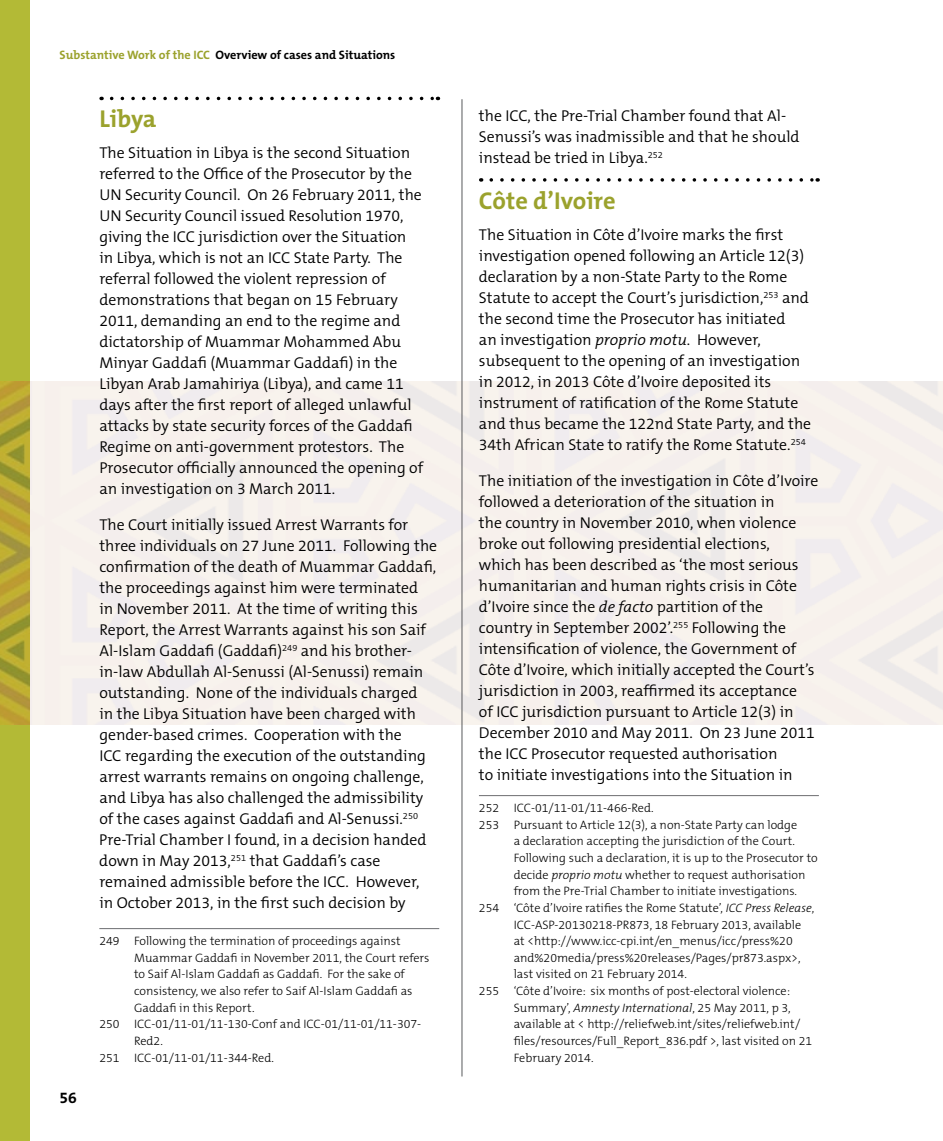
<style>
.page{position:relative;width:943px;height:1141px;background:#fff}
.page>*{position:absolute;margin:0;border:0;box-sizing:border-box;transform-origin:0 0}
.t1{font:700 24.5px "The Mix B7";color:#9ba22d}
.t2{font:300 15.75px/21px "The Mix B4";color:#000}
.t3{font:700 15.75px "The Mix B7";color:#000}
.t4{font:300 12.25px "The Mix B3";color:#000}
.t5{font:700 12.25px "The Mix B7";color:#000}
.s1{color:#9ba22d}
.s2{font-style:italic}
</style>
<div class="page">
<svg style="left:0;top:0;width:30px;height:1141px;background:#b3b235"></svg>
<hr style="left:461px;top:99px;width:1px;height:977px;background:#58595b">
<svg style="left:112px;top:97px;width:326px;height:3px"></svg>
<hr style="left:99px;top:928px;width:340px;height:1px;background:#6d6e71">
<svg style="left:491px;top:178px;width:320px;height:4px"></svg>
<hr style="left:479px;top:795px;width:340px;height:1px;background:#6d6e71">
<p class="t5" style="left:60px;top:48px;width:337px"><span class="s1">Substantive Work of the ICC</span> Overview of cases and Situations</p>
<p class="t3" style="left:60px;top:1090px;width:19px">56</p>
<h1 class="t1" style="left:99px;top:106px;width:59px">Libya</h1>
<p class="t2" style="left:99px;top:143px;width:325px">The Situation in Libya is the second Situation referred to the Office of the Prosecutor by the UN Security Council. On 26 February 2011, the UN Security Council issued Resolution 1970, giving the ICC jurisdiction over the Situation in Libya, which is not an ICC State Party. The referral followed the violent repression of demonstrations that began on 15 February 2011, demanding an end to the regime and dictatorship of Muammar Mohammed Abu Minyar Gaddafi (Muammar Gaddafi) in the Libyan Arab Jamahiriya (Libya), and came 11 days after the first report of alleged unlawful attacks by state security forces of the Gaddafi Regime on anti-government protestors. The Prosecutor officially announced the opening of an investigation on 3 March 2011.</p>
<p class="t2" style="left:99px;top:515px;width:339px">The Court initially issued Arrest Warrants for three individuals on 27 June 2011. Following the confirmation of the death of Muammar Gaddafi, the proceedings against him were terminated<br>in November 2011. At the time of writing this Report, the Arrest Warrants against his son Saif Al-Islam Gaddafi (Gaddafi)<sup>249</sup> and his brother&shy;in-law Abdullah Al-Senussi (Al-Senussi) remain outstanding. None of the individuals charged<br>in the Libya Situation have been charged with gender-based crimes. Cooperation with the<br>ICC regarding the execution of the outstanding arrest warrants remains on ongoing challenge, and Libya has also challenged the admissibility of the cases against Gaddafi and Al-Senussi.<sup>250<br></sup>Pre-Trial Chamber I found, in a decision handed down in May 2013,<sup>251</sup> that Gaddafi’s case remained admissible before the ICC. However,<br>in October 2013, in the first such decision by</p>
<p class="t4" style="left:99px;top:935px;width:303px">249 Following the termination of proceedings against</p>
<p class="t4" style="left:134px;top:951px;width:297px">Muammar Gaddafi in November 2011, the Court refers</p>
<p class="t4" style="left:134px;top:968px;width:272px">to Saif Al-Islam Gaddafi as Gaddafi. For the sake of</p>
<p class="t4" style="left:134px;top:985px;width:280px">consistency, we also refer to Saif Al-Islam Gaddafi as</p>
<p class="t4" style="left:134px;top:1001px;width:122px">Gaddafi in this Report.</p>
<p class="t4" style="left:99px;top:1018px;width:323px">250 ICC-01/11-01/11-130-Conf and ICC-01/11-01/11-307-</p>
<p class="t4" style="left:134px;top:1035px;width:30px">Red2.</p>
<p class="t4" style="left:99px;top:1051px;width:176px">251 ICC-01/11-01/11-344-Red.</p>
<p class="t2" style="left:479px;top:106px;width:322px">the ICC, the Pre-Trial Chamber found that Al-<br>Senussi’s was inadmissible and that he should instead be tried in Libya.<sup>252</sup></p>
<h1 class="t1" style="left:479px;top:188px;width:138px">Côte d’Ivoire</h1>
<p class="t2" style="left:479px;top:225px;width:334px">The Situation in Côte d’Ivoire marks the first investigation opened following an Article 12(3) declaration by a non-State Party to the Rome Statute to accept the Court’s jurisdiction,<sup>253</sup> and the second time the Prosecutor has initiated<br>an investigation <span class="s2">proprio motu</span>. However, subsequent to the opening of an investigation in 2012, in 2013 Côte d’Ivoire deposited its instrument of ratification of the Rome Statute and thus became the 122nd State Party, and the 34th African State to ratify the Rome Statute.<sup>254</sup></p>
<p class="t2" style="left:479px;top:471px;width:341px">The initiation of the investigation in Côte d’Ivoire followed a deterioration of the situation in<br>the country in November 2010, when violence broke out following presidential elections,<br>which has been described as ‘the most serious humanitarian and human rights crisis in Côte d’Ivoire since the <span class="s2">de facto</span> partition of the country in September 2002’.<sup>255</sup> Following the intensification of violence, the Government of Côte d’Ivoire, which initially accepted the Court’s jurisdiction in 2003, reaffirmed its acceptance<br>of ICC jurisdiction pursuant to Article 12(3) in December 2010 and May 2011. On 23 June 2011 the ICC Prosecutor requested authorisation<br>to initiate investigations into the Situation in</p>
<p class="t4" style="left:479px;top:802px;width:176px">252 ICC-01/11-01/11-466-Red.</p>
<p class="t4" style="left:479px;top:818px;width:320px">253 Pursuant to Article 12(3), a non-State Party can lodge</p>
<p class="t4" style="left:513px;top:835px;width:283px">a declaration accepting the jurisdiction of the Court.</p>
<p class="t4" style="left:513px;top:852px;width:306px">Following such a declaration, it is up to the Prosecutor to</p>
<p class="t4" style="left:513px;top:868px;width:293px">decide <span class="s2">proprio motu</span> whether to request authorisation</p>
<p class="t4" style="left:513px;top:885px;width:285px">from the Pre-Trial Chamber to initiate investigations.</p>
<p class="t4" style="left:479px;top:902px;width:337px">254 ‘Côte d’Ivoire ratifies the Rome Statute’, <span class="s2">ICC Press Release</span>,</p>
<p class="t4" style="left:513px;top:918px;width:289px">ICC-ASP-20130218-PR873, 18 February 2013, available</p>
<p class="t4" style="left:513px;top:935px;width:280px">at &lt;http://www.icc-cpi.int/en_menus/icc/press%20</p>
<p class="t4" style="left:513px;top:951px;width:288px">and%20media/press%20releases/Pages/pr873.aspx&gt;,</p>
<p class="t4" style="left:513px;top:968px;width:175px">last visited on 21 February 2014.</p>
<p class="t4" style="left:479px;top:985px;width:313px">255 ‘Côte d’Ivoire: six months of post-electoral violence:</p>
<p class="t4" style="left:513px;top:1001px;width:278px">Summary’, <span class="s2">Amnesty International</span>, 25 May 2011, p 3,</p>
<p class="t4" style="left:513px;top:1018px;width:288px">available at &lt; http://reliefweb.int/sites/reliefweb.int/</p>
<p class="t4" style="left:513px;top:1034px;width:300px">files/resources/Full_Report_836.pdf &gt;, last visited on 21</p>
<p class="t4" style="left:513px;top:1051px;width:81px">February 2014.</p>
</div>
